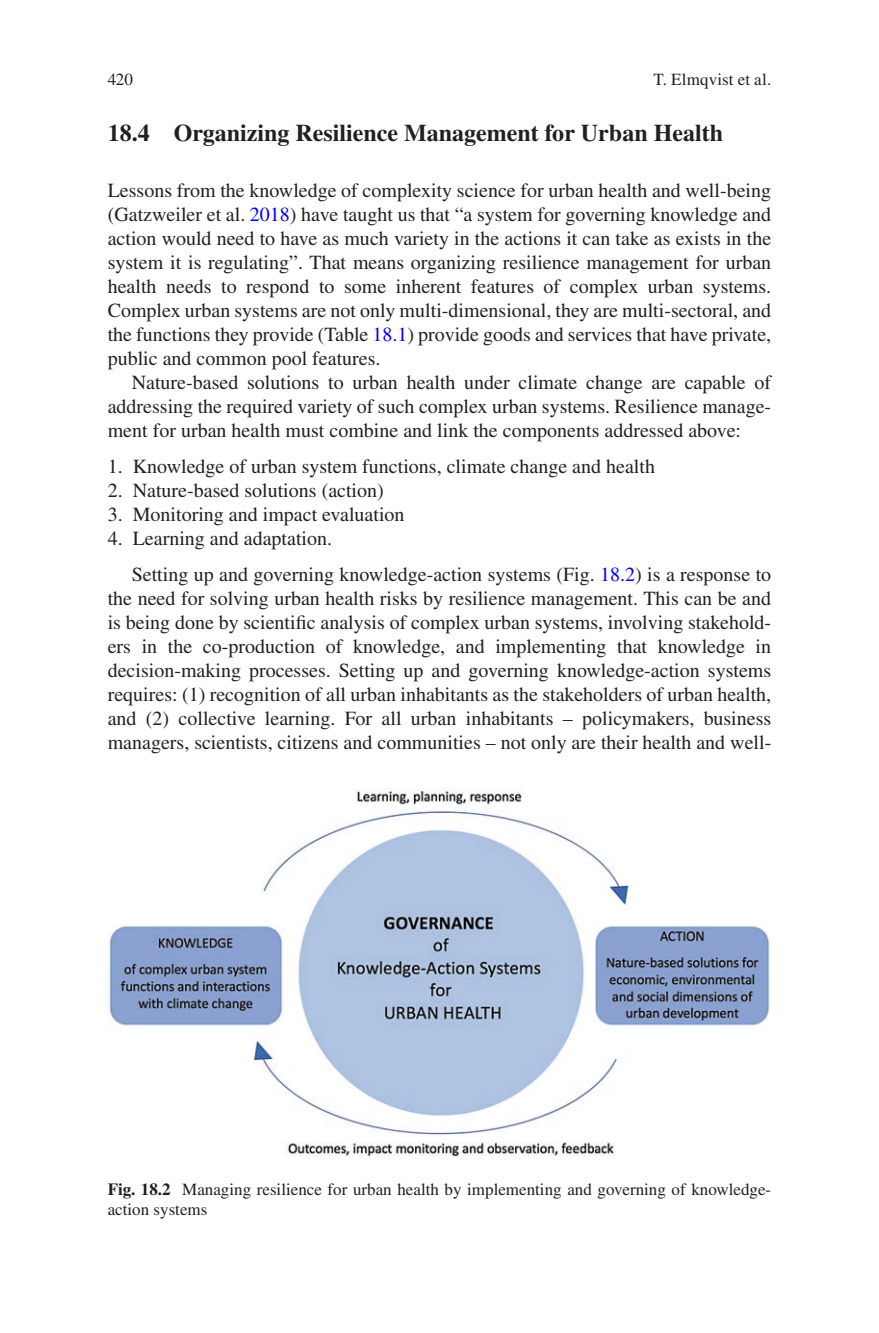
<style>
.page{position:relative;width:879px;height:1333px;background:#fff}
.page>*{position:absolute;margin:0;border:0;box-sizing:border-box;transform-origin:0 0}
.t1{font:700 24px "Bjhgwg Times LT Std";color:#231f20}
.t2{font:20px/24px "Fbbxbw Times LT Std";color:#231f20;text-align:justify}
.t3{font:17px/20px "Fbbxbw Times LT Std";color:#231f20}
.t4{font:17px "Cryxld Times LT Std";letter-spacing:.005em;color:#231f20}
.s1{color:#0000fa}
.s2{font-family:"Bjhgwg Times LT Std";font-weight:700}
</style>
<div class="page">
<img style="left:109px;top:788px;width:661px;height:369px">
<p class="t4" style="left:653px;top:70px;width:119px">T. Elmqvist et al.</p>
<p class="t3" style="left:108px;top:69px;width:27px">420</p>
<p class="t1" style="left:108px;top:118px;width:617px">18.4 Organizing Resilience Management for Urban Health</p>
<p class="t2" style="left:108px;top:178px;width:665px">Lessons from the knowledge of complexity science for urban health and well-being (Gatzweiler et al. <span class="s1">2018</span>) have taught us that “a system for governing knowledge and action would need to have as much variety in the actions it can take as exists in the system it is regulating”. That means organizing resilience management for urban health needs to respond to some inherent features of complex urban systems.<br>Complex urban systems are not only multi-dimensional, they are multi-sectoral, and the functions they provide (Table <span class="s1">18.1</span>) provide goods and services that have private, public and common pool features.</p>
<p class="t2" style="left:108px;top:370px;width:665px;text-indent:24px">Nature-based solutions to urban health under climate change are capable of addressing the required variety of such complex urban systems. Resilience manage&shy;ment for urban health must combine and link the components addressed above:</p>
<p class="t2" style="left:108px;top:454px;width:549px">1. Knowledge of urban system functions, climate change and health</p>
<p class="t2" style="left:108px;top:478px;width:278px">2. Nature-based solutions (action)</p>
<p class="t2" style="left:108px;top:502px;width:298px">3. Monitoring and impact evaluation</p>
<p class="t2" style="left:132px;top:520px;width:641px;line-height:36px;text-indent:-24px">4. Learning and adaptation.<br>Setting up and governing knowledge-action systems (Fig. <span class="s1">18.2</span>) is a response to</p>
<p class="t2" style="left:108px;top:586px;width:665px">the need for solving urban health risks by resilience management. This can be and is being done by scientific analysis of complex urban systems, involving stakehold&shy;ers in the co-production of knowledge, and implementing that knowledge in decision-making processes. Setting up and governing knowledge-action systems requires: (1) recognition of all urban inhabitants as the stakeholders of urban health, and (2) collective learning. For all urban inhabitants – policymakers, business managers, scientists, citizens and communities – not only are their health and well-</p>
<p class="t3" style="left:108px;top:1178px;width:665px"><span class="s2">Fig. 18.2</span> Managing resilience for urban health by implementing and governing of knowledge&shy;action systems</p>
</div>
